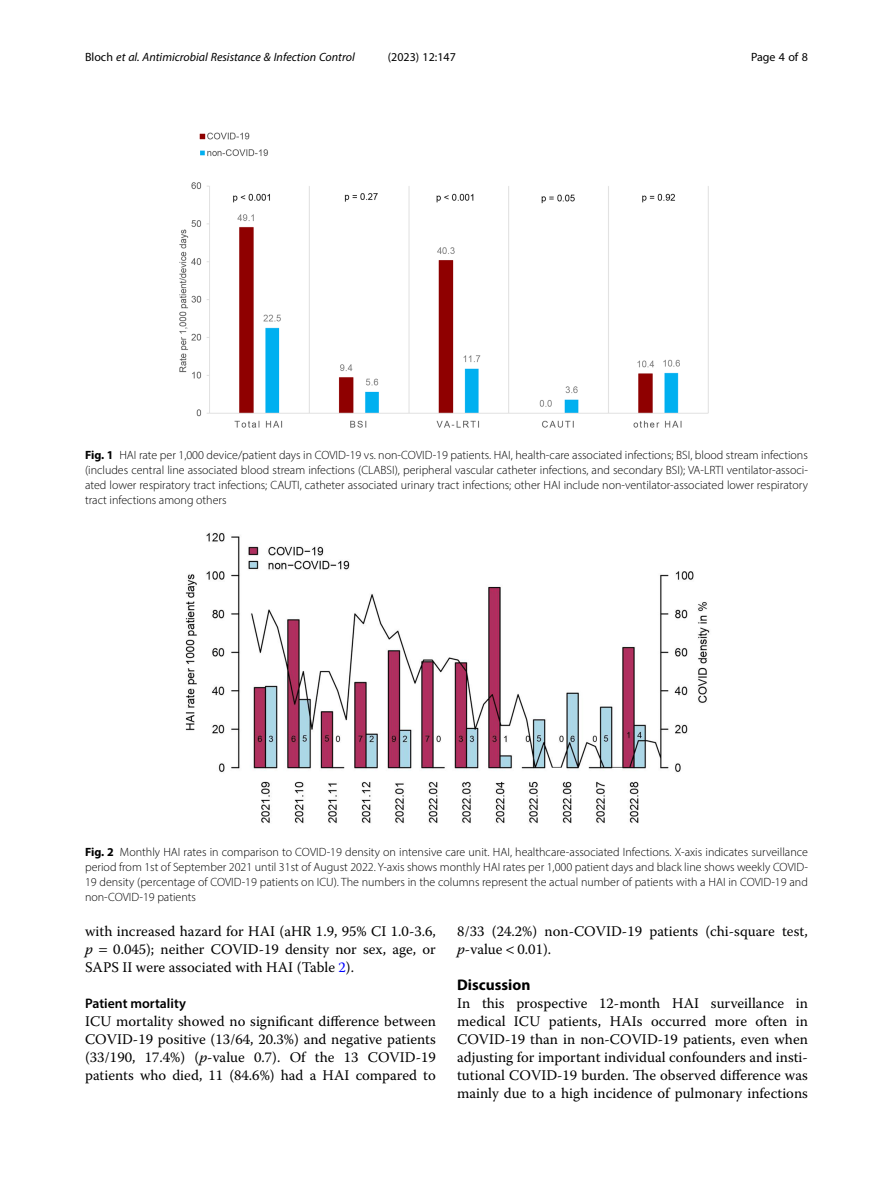
<style>
.page{position:relative;width:893px;height:1191px;background:#fff}
.page>*{position:absolute;margin:0;border:0;box-sizing:border-box;transform-origin:0 0}
.Head_1{font:700 15.45px "Myriad Pro";color:#000}
.Body_Text{font:14.7px/18px "Warnock Pro";color:#000;text-align:justify}
.Body_Text_Indent{font:14.7px/18px "Warnock Pro";color:#000}
.Head_2{font:600 13.8px "Myriad Pro";color:#000}
.Figure_Caption{font:300 12px/15px "Myriad Pro";color:#000;text-align:justify}
.t1{font:italic 12px "Myriad Pro";color:#000}
.t2{font:12px "Myriad Pro";color:#000}
.s1{font-style:normal}
.s2{font-weight:700}
.s3{font-style:italic}
.s4{color:#00f}
</style>
<div class="page">
<img style="left:185px;top:532px;width:525px;height:292px">
<img style="left:179px;top:132px;width:530px;height:296px">
<p class="t1" style="left:85px;top:50px;width:271px"><span class="s1">Bloch</span> et al. Antimicrobial Resistance &amp; Infection Control</p>
<p class="t2" style="left:388px;top:50px;width:70px">(2023) 12:147</p>
<p class="t2" style="left:751px;top:50px;width:58px">Page 4 of 8</p>
<p class="Figure_Caption" style="left:85px;top:447px;width:724px"><span class="s2">Fig. 1</span> HAI rate per 1,000 device/patient days in COVID-19 vs. non-COVID-19 patients. HAI, health-care associated infections; BSI, blood stream infections (includes central line associated blood stream infections (CLABSI), peripheral vascular catheter infections, and secondary BSI); VA-LRTI ventilator-associ&shy;ated lower respiratory tract infections; CAUTI, catheter associated urinary tract infections; other HAI include non-ventilator-associated lower respiratory tract infections among others</p>
<p class="Figure_Caption" style="left:85px;top:844px;width:724px"><span class="s2">Fig. 2</span> Monthly HAI rates in comparison to COVID-19 density on intensive care unit. HAI, healthcare-associated Infections. X-axis indicates surveillance period from 1st of September 2021 until 31st of August 2022. Y-axis shows monthly HAI rates per 1,000 patient days and black line shows weekly COVID-19 density (percentage of COVID-19 patients on ICU). The numbers in the columns represent the actual number of patients with a HAI in COVID-19 and non-COVID-19 patients</p>
<p class="Body_Text_Indent" style="left:85px;top:922px;width:352px">with increased hazard for HAI (aHR 1.9, 95% CI 1.0-3.6, <span class="s3">p</span></p>
<p class="Body_Text_Indent" style="left:85px;top:940px;width:352px;text-indent:28px">0.045); neither COVID-19 density nor sex, age, or<br>SAPS II were associated with HAI (Table <span class="s4">2</span>).</p>
<p class="Head_2" style="left:85px;top:995px;width:102px">Patient mortality</p>
<p class="Body_Text" style="left:85px;top:1012px;width:352px">ICU mortality showed no significant difference between COVID-19 positive (13/64, 20.3%) and negative patients (33/190, 17.4%) (<span class="s3">p</span>-value 0.7). Of the 13 COVID-19 patients who died, 11 (84.6%) had a HAI compared to</p>
<p class="Body_Text" style="left:457px;top:922px;width:352px">8/33 (24.2%) non-COVID-19 patients (chi-square test, <span class="s3">p</span>-value 0.01).</p>
<p class="Head_1" style="left:457px;top:975px;width:75px">Discussion</p>
<p class="Body_Text" style="left:457px;top:994px;width:352px">In this prospective 12-month HAI surveillance in medical ICU patients, HAIs occurred more often in COVID-19 than in non-COVID-19 patients, even when adjusting for important individual confounders and insti&shy;tutional COVID-19 burden. The observed difference was mainly due to a high incidence of pulmonary infections</p>
</div>
